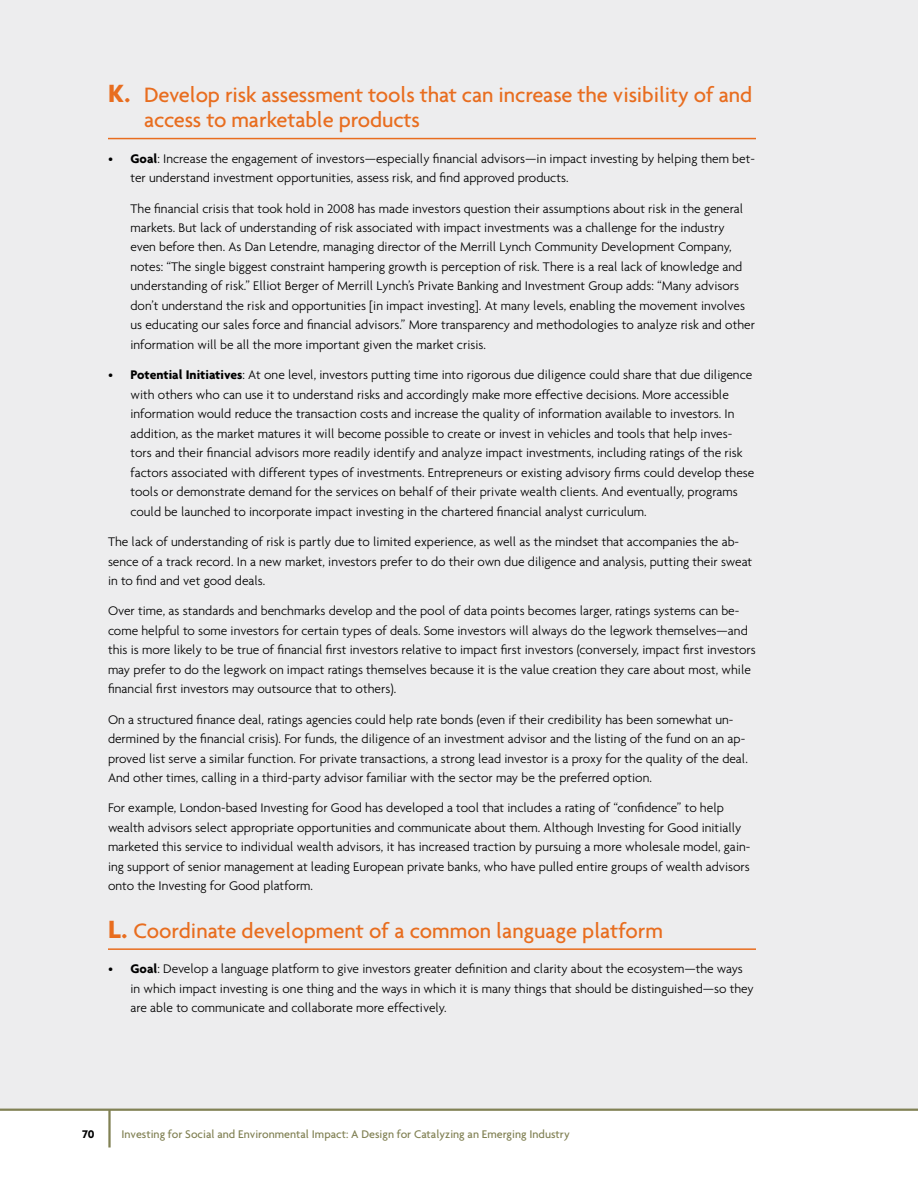
<style>
.page{position:relative;width:918px;height:1188px;background:#fff}
.page>*{position:absolute;margin:0;border:0;box-sizing:border-box;transform-origin:0 0}
.t1{font:500 22.5px/25.5px "Agenda";letter-spacing:-.005em;color:#e86d1f}
.t2{font:300 13.5px/19.5px "Agenda";color:#000}
.t3{font:500 12px "Agenda";color:#818154}
.t4{font:700 12px "Agenda";color:#000}
.s1{font-weight:700;font-size:27px}
.s2{font-weight:700}
</style>
<div class="page">
<hr style="left:108px;top:1110px;width:3px;height:38px;background:#818154">
<div style="left:0;top:0;width:918px;height:1110px;background:#ededee"></div>
<hr style="left:0;top:1109px;width:918px;height:2px;background:#818154">
<hr style="left:108px;top:138px;width:648px;height:1px;background:#e86d1f">
<hr style="left:108px;top:948px;width:648px;height:2px;background:#e86d1f">
<h1 class="t1" style="left:144px;top:81px;width:610px;text-indent:-36px"><span class="s1">k.</span> Develop risk assessment tools that can increase the visibility of and access to marketable products</h1>
<p class="t2" style="left:131px;top:148px;width:626px;text-indent:-23px">• <span class="s2">Goal</span>: Increase the engagement of investors—especially financial advisors—in impact investing by helping them bet&shy;ter understand investment opportunities, assess risk, and find approved products.</p>
<p class="t2" style="left:131px;top:198px;width:626px">The financial crisis that took hold in 2008 has made investors question their assumptions about risk in the general markets. But lack of understanding of risk associated with impact investments was a challenge for the industry<br>even before then. As Dan Letendre, managing director of the Merrill Lynch Community Development Company, notes: “The single biggest constraint hampering growth is perception of risk. There is a real lack of knowledge and understanding of risk.” Elliot Berger of Merrill Lynch’s Private Banking and Investment Group adds: “Many advisors don’t understand the risk and opportunities [in impact investing]. At many levels, enabling the movement involves us educating our sales force and financial advisors.” More transparency and methodologies to analyze risk and other information will be all the more important given the market crisis.</p>
<p class="t2" style="left:131px;top:365px;width:625px;text-indent:-23px">• <span class="s2">Potential Initiatives</span>: At one level, investors putting time into rigorous due diligence could share that due diligence with others who can use it to understand risks and accordingly make more effective decisions. More accessible information would reduce the transaction costs and increase the quality of information available to investors. In addition, as the market matures it will become possible to create or invest in vehicles and tools that help inves&shy;tors and their financial advisors more readily identify and analyze impact investments, including ratings of the risk factors associated with different types of investments. Entrepreneurs or existing advisory firms could develop these tools or demonstrate demand for the services on behalf of their private wealth clients. And eventually, programs could be launched to incorporate impact investing in the chartered financial analyst curriculum.</p>
<p class="t2" style="left:108px;top:532px;width:646px">The lack of understanding of risk is partly due to limited experience, as well as the mindset that accompanies the ab&shy;sence of a track record. In a new market, investors prefer to do their own due diligence and analysis, putting their sweat in to find and vet good deals.</p>
<p class="t2" style="left:108px;top:601px;width:649px">Over time, as standards and benchmarks develop and the pool of data points becomes larger, ratings systems can be&shy;come helpful to some investors for certain types of deals. Some investors will always do the legwork themselves—and this is more likely to be true of financial first investors relative to impact first investors (conversely, impact first investors may prefer to do the legwork on impact ratings themselves because it is the value creation they care about most, while financial first investors may outsource that to others).</p>
<p class="t2" style="left:108px;top:709px;width:641px">On a structured finance deal, ratings agencies could help rate bonds (even if their credibility has been somewhat un&shy;dermined by the financial crisis). For funds, the diligence of an investment advisor and the listing of the fund on an ap&shy;proved list serve a similar function. For private transactions, a strong lead investor is a proxy for the quality of the deal.<br>And other times, calling in a third-party advisor familiar with the sector may be the preferred option.</p>
<p class="t2" style="left:108px;top:798px;width:644px">For example, London-based Investing for Good has developed a tool that includes a rating of “confidence” to help wealth advisors select appropriate opportunities and communicate about them. Although Investing for Good initially marketed this service to individual wealth advisors, it has increased traction by pursuing a more wholesale model, gain&shy;ing support of senior management at leading European private banks, who have pulled entire groups of wealth advisors onto the Investing for Good platform.</p>
<h1 class="t1" style="left:108px;top:917px;width:557px"><span class="s1">l.</span> Coordinate development of a common language platform</h1>
<p class="t2" style="left:131px;top:959px;width:625px;text-indent:-23px">• <span class="s2">Goal</span>: Develop a language platform to give investors greater definition and clarity about the ecosystem—the ways in which impact investing is one thing and the ways in which it is many things that should be distinguished—so they are able to communicate and collaborate more effectively.</p>
<p class="t4" style="left:82px;top:1127px;width:14px">70</p>
<p class="t3" style="left:122px;top:1127px;width:450px">I nvesting for Social and Environmental I mpact: A Design for Catalyzing an Emerging I ndustry</p>
</div>
